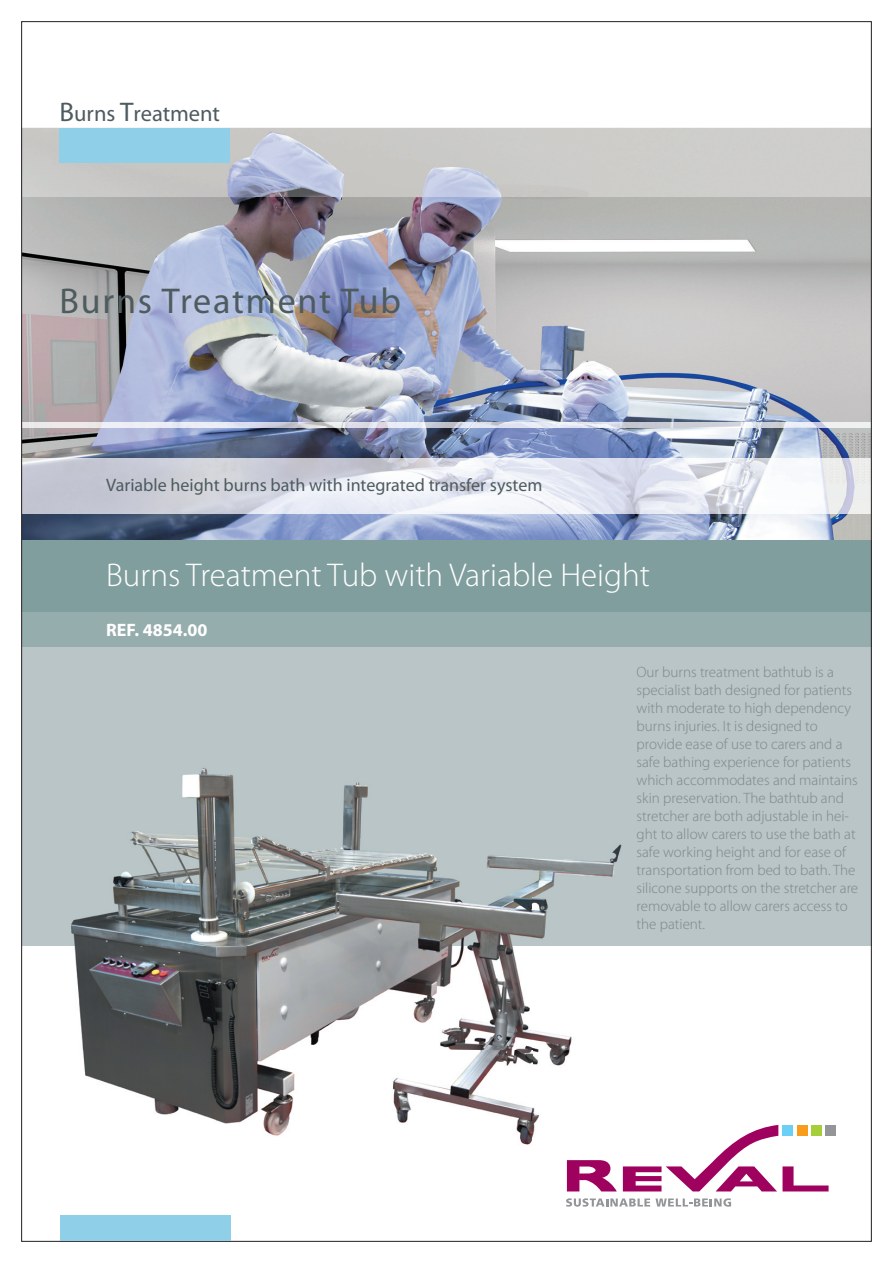
<style>
.page{position:relative;width:893px;height:1263px;background:#fff}
.page>*{position:absolute;margin:0;border:0;box-sizing:border-box;transform-origin:0 0}
.t1{font:36px "Myriad Pro";letter-spacing:.05em;color:#4e5b5f}
.t2{font:300 33px "Myriad Pro";color:#fff}
.t3{font:22.5px "Myriad Pro";color:#4e5b5f}
.t4{font:18px "Myriad Pro";color:#4e5b5f}
.t5{font:700 18px "Myriad Pro";color:#fff}
.t6{font:300 15px/18px "Myriad Pro";color:#7f878b}
.s1{font-size:27px}
</style>
<div class="page">
<img style="left:23px;top:196px;width:847px;height:345px">
<img style="left:23px;top:128px;width:847px;height:68px">
<img style="left:23px;top:458px;width:847px;height:56px">
<img style="left:23px;top:423px;width:847px;height:4px">
<svg style="left:567px;top:1125px;width:262px;height:66px"></svg>
<div style="left:782px;top:1125px;width:11px;height:11px;background:#6bcff6"></div>
<div style="left:797px;top:1125px;width:10px;height:11px;background:#f89c1c"></div>
<div style="left:811px;top:1125px;width:11px;height:11px;background:#a6ce39"></div>
<div style="left:825px;top:1125px;width:11px;height:11px;background:#939598"></div>
<svg style="left:566px;top:1198px;width:165px;height:9px"></svg>
<div style="left:22px;top:541px;width:849px;height:72px;background:#7f9e9d"></div>
<div style="left:22px;top:613px;width:849px;height:34px;background:#96adad"></div>
<div style="left:22px;top:647px;width:849px;height:298px;background:#b9c5c6"></div>
<img style="left:59px;top:768px;width:579px;height:389px">
<div style="left:60px;top:128px;width:170px;height:34px;background:#90cfe8"></div>
<div style="left:60px;top:1215px;width:170px;height:26px;background:#90cfe8"></div>
<h3 class="t3" style="left:60px;top:101px;width:162px"><span class="s1">B</span>urns <span class="s1">T</span>reatment</h3>
<h1 class="t1" style="left:60px;top:281px;width:343px">Burns Treatment Tub</h1>
<p class="t4" style="left:106px;top:475px;width:438px">Variable height burns bath with integrated transfer system</p>
<h2 class="t2" style="left:106px;top:557px;width:545px">Burns Treatment Tub with Variable Height</h2>
<p class="t5" style="left:106px;top:620px;width:103px">REF. 4854.00</p>
<p class="t6" style="left:637px;top:663px;width:223px">Our burns treatment bathtub is a specialist bath designed for patients with moderate to high dependency burns injuries. It is designed to provide ease of use to carers and a safe bathing experience for patients which accommodates and maintains skin preservation. The bathtub and stretcher are both adjustable in hei&shy;ght to allow carers to use the bath at safe working height and for ease of transportation from bed to bath. The silicone supports on the stretcher are removable to allow carers access to the patient.</p>
</div>
